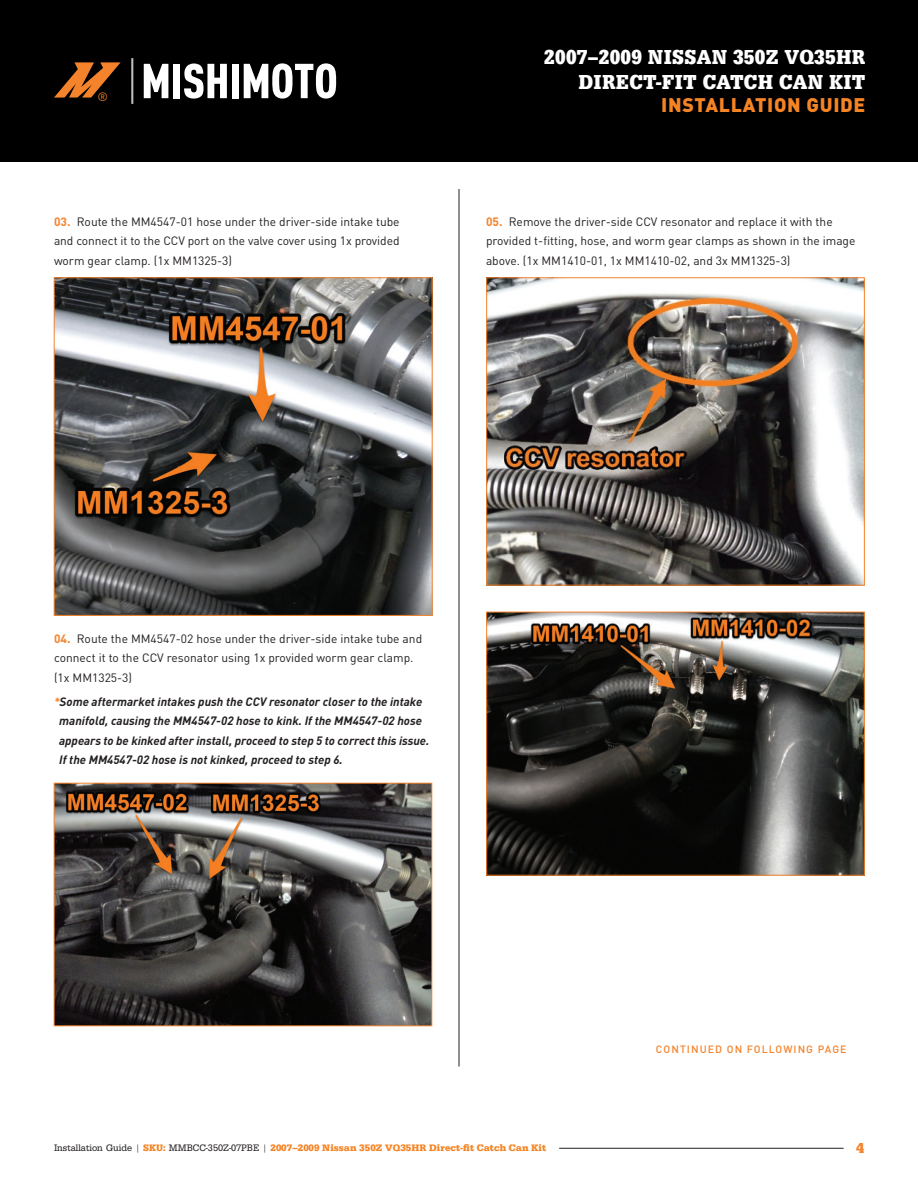
<style>
.page{position:relative;width:918px;height:1188px;background:#fff}
.page>*{position:absolute;margin:0;border:0;box-sizing:border-box;transform-origin:0 0}
.t1{font:21px/25.2px "URW Egyptienne T Bold Extr Narr";letter-spacing:.015em;color:#fff;text-align:right}
.t2{font:900 19.5px "DIN";letter-spacing:.035em;color:#f58424}
.t3{font:15px "URW Egyptienne TOT Bol Nar";color:#f5832b}
.t4{font:12px/19.5px "DIN";color:#231f20}
.t5{font:italic 700 12px/19.5px "DIN";color:#231f20}
.t6{font:12px "DIN";color:#f5832b}
.t7{font:500 10.5px "DIN";letter-spacing:.1em;color:#f5832b}
.t8{font:700 9.75px "URW Egyptienne T";letter-spacing:.01em;color:#f58424}
.s1{font-weight:700;color:#f5832b}
.s2{color:#f5832b}
.s3{font-family:"URW Egyptienne TOT Reg Nar";font-weight:400;color:#231f20}
.s4{font-family:"URW Egyptienne TOT Bol Nar";font-weight:400}
</style>
<div class="page">
<div style="left:0;top:0;width:918px;height:162px;background:#000001"></div>
<svg style="left:144px;top:64px;width:24px;height:34px"></svg>
<div style="left:173px;top:64px;width:7px;height:34px;background:#fff"></div>
<svg style="left:184px;top:64px;width:43px;height:35px"></svg>
<div style="left:232px;top:64px;width:7px;height:34px;background:#fff"></div>
<svg style="left:244px;top:63px;width:92px;height:36px"></svg>
<svg style="left:54px;top:62px;width:67px;height:36px"></svg>
<hr style="left:131px;top:58px;width:2px;height:46px;background:#bcbdc0">
<hr style="left:459px;top:189px;width:1px;height:877px;background:#231f20">
<img style="left:56px;top:280px;width:374px;height:334px">
<div style="left:54px;top:278px;width:378px;height:338px;border:1px solid #f5832b"></div>
<img style="left:56px;top:785px;width:374px;height:239px">
<div style="left:54px;top:783px;width:378px;height:243px;border:1px solid #f5832b"></div>
<img style="left:488px;top:280px;width:375px;height:303px">
<div style="left:486px;top:278px;width:379px;height:307px;border:1px solid #f5832b"></div>
<img style="left:488px;top:614px;width:375px;height:259px">
<div style="left:486px;top:612px;width:379px;height:263px;border:1px solid #f5832b"></div>
<hr style="left:559px;top:1148px;width:285px;height:1px;background:#231f20">
<p class="t6" style="left:98px;top:89px;width:12px">®</p>
<p class="t4" style="left:54px;top:212px;width:347px;text-align:justify"><span class="s1">03.</span> Route the MM4547-01 hose under the driver-side intake tube and connect it to the CCV port on the valve cover using 1x provided worm gear clamp. (1x MM1325-3)</p>
<h1 class="t1" style="left:544px;top:44px;width:323px">2007–2009 NISSAN 350Z VQ35HR<br>DIRECT-FIT CATCH CAN KIT</h1>
<h2 class="t2" style="left:661px;top:92px;width:206px">INSTALLATION GUIDE</h2>
<p class="t4" style="left:486px;top:212px;width:371px"><span class="s1">05.</span> Remove the driver-side CCV resonator and replace it with the provided t-fitting, hose, and worm gear clamps as shown in the image above. (1x MM1410-01, 1x MM1410-02, and 3x MM1325-3)</p>
<p class="t4" style="left:54px;top:629px;width:370px"><span class="s1">04.</span> Route the MM4547-02 hose under the driver-side intake tube and connect it to the CCV resonator using 1x provided worm gear clamp. (1x MM1325-3)</p>
<p class="t5" style="left:59px;top:691px;width:372px;text-indent:-5px"><span class="s2">*</span>Some aftermarket intakes push the CCV resonator closer to the intake manifold, causing the MM4547-02 hose to kink. If the MM4547-02 hose appears to be kinked after install, proceed to step 5 to correct this issue.<br>If the MM4547-02 hose is not kinked, proceed to step 6.</p>
<p class="t7" style="left:656px;top:1043px;width:192px">CONTINUED ON FOLLOWING PAGE</p>
<p class="t8" style="left:54px;top:1142px;width:494px"><span class="s3">Installation Guide |</span> <span class="s4">SKU:</span> <span class="s3">MMBCC-350Z-07PBE |</span> 2007–2009 Nissan 350Z VQ35HR Direct-fit Catch Can Kit</p>
<p class="t3" style="left:856px;top:1139px;width:9px">4</p>
</div>
